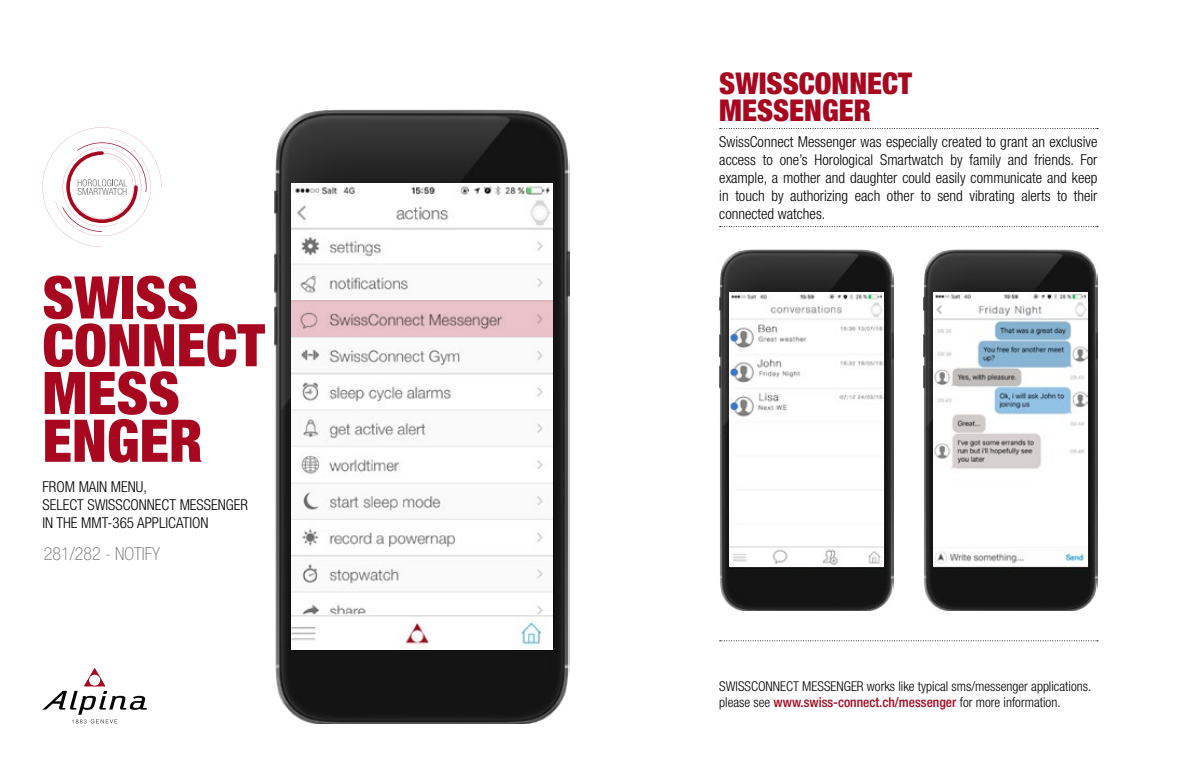
<style>
.page{position:relative;width:1191px;height:766px;background:#fff}
.page>*{position:absolute;margin:0;border:0;box-sizing:border-box;transform-origin:0 0}
.t1{font:900 condensed 58.8px/47.7px "Helvetica Neue LT Pro";color:#a7071f}
.t2{font:900 condensed 30px/27px "Helvetica Neue LT Pro";color:#a7071f}
.t3{font:100 condensed 18px "Helvetica Neue LT Pro";color:#6e6e6e}
.t4{font:300 condensed 15px/18px "Helvetica Neue LT Pro";color:#000;text-align:justify}
.t5{font:300 condensed 13.5px/16.2px "Helvetica Neue LT Pro";color:#000}
.s1{font-weight:500;color:#a7071f}
</style>
<div class="page">
<svg style="left:43px;top:127px;width:118px;height:120px"></svg>
<img style="left:274px;top:109px;width:296px;height:614px">
<img style="left:719px;top:249px;width:174px;height:361px">
<img style="left:923px;top:249px;width:174px;height:361px">
<img style="left:291px;top:184px;width:262px;height:465px">
<img style="left:729px;top:293px;width:154px;height:273px">
<img style="left:933px;top:293px;width:154px;height:273px">
<svg style="left:719px;top:128px;width:379px;height:1px"></svg>
<svg style="left:719px;top:226px;width:379px;height:1px"></svg>
<svg style="left:719px;top:640px;width:379px;height:1px"></svg>
<svg style="left:291px;top:301px;width:262px;height:36px;background:#dfbac0"></svg>
<svg style="left:43px;top:668px;width:104px;height:55px"></svg>
<h1 class="t1" style="left:43px;top:273px;width:224px">SWISS<br>CONNECT<br>MESS<br>ENGER</h1>
<p class="t4" style="left:43px;top:477px;width:207px;text-align:left">FROM MAIN MENU,<br>SELECT SWISSCONNECT MESSENGER<br>IN THE MMT-365 APPLICATION</p>
<p class="t3" style="left:44px;top:543px;width:118px">281/282 - NOTIFY</p>
<h2 class="t2" style="left:719px;top:69px;width:194px">SWISSCONNECT<br>MESSENGER</h2>
<p class="t4" style="left:719px;top:132px;width:379px">SwissConnect Messenger was especially created to grant an exclusive access to one’s Horological Smartwatch by family and friends. For example, a mother and daughter could easily communicate and keep in touch by authorizing each other to send vibrating alerts to their connected watches.</p>
<p class="t5" style="left:719px;top:677px;width:373px">SWISSCONNECT MESSENGER works like typical sms/messenger applications. please see <span class="s1">www.swiss-connect.ch/messenger</span> for more information.</p>
</div>
